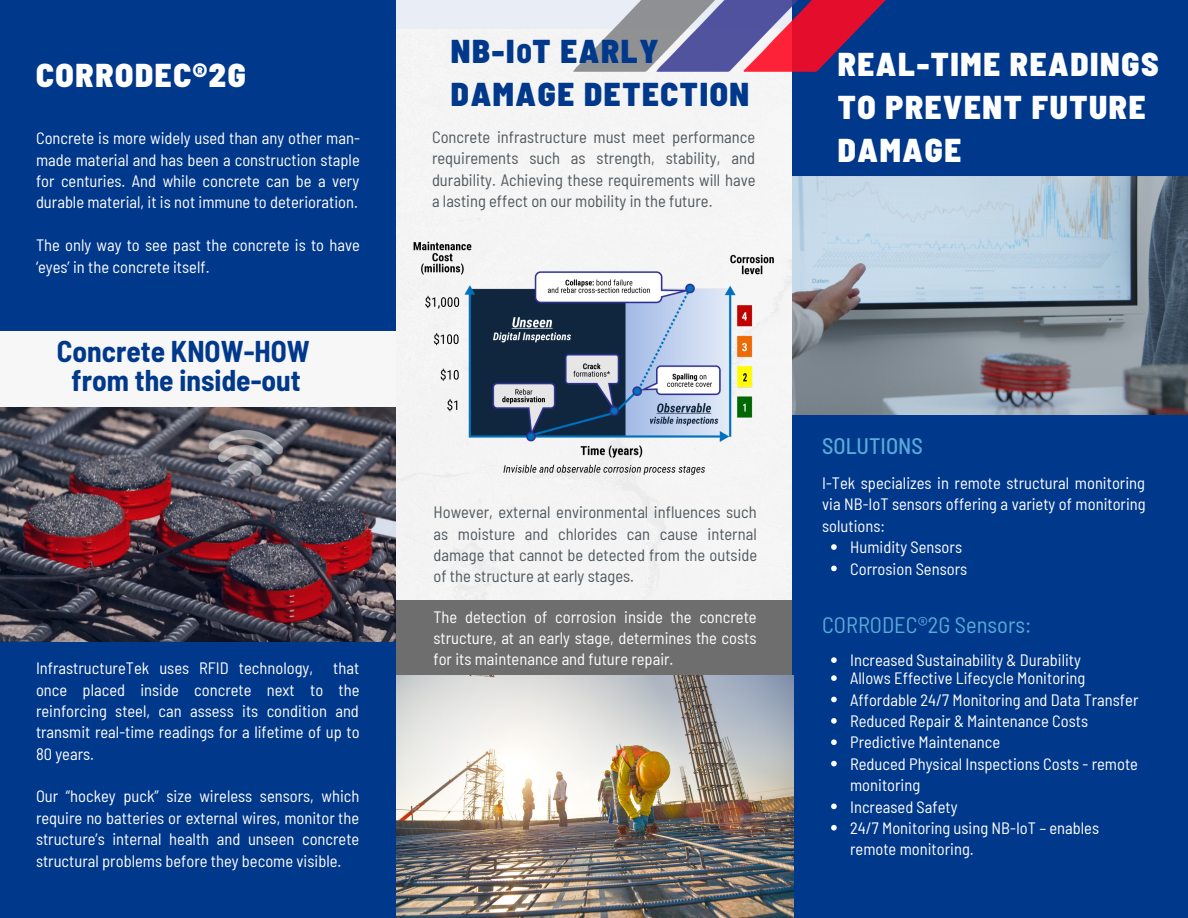
<style>
.page{position:relative;width:1188px;height:918px;background:#00388c}
.page>*{position:absolute;margin:0;border:0;box-sizing:border-box;transform-origin:0 0}
.t1{font:900 semi-condensed 33px/42.8px "Barlow";letter-spacing:.05em;color:#fff}
.t2{font:900 semi-condensed 33px/42.8px "Barlow";letter-spacing:.05em;color:#00388c}
.t3{font:700 semi-condensed 29.4px/29.2px "Barlow";color:#00388c;text-align:center}
.t4{font:900 semi-condensed 27px "Barlow";color:#00388c}
.t5{font:semi-condensed 22.5px "Barlow";color:#59aad6}
.t6{font:500 semi-condensed 22.5px "Barlow";color:#59aad6}
.t7{font:semi-condensed 16.5px/21.3px "Barlow";color:#fff;text-align:justify}
.t8{font:semi-condensed 16.5px/21.3px "Barlow";color:#51585d;text-align:justify}
</style>
<div class="page">
<div style="left:396px;top:0;width:396px;height:912px;background:#f4f4f4"></div>
<img style="left:0;top:407px;width:396px;height:235px">
<div style="left:0;top:331px;width:396px;height:76px;background:#f7f7f7"></div>
<img style="left:573px;top:0;width:313px;height:72px">
<img style="left:413px;top:241px;width:361px;height:245px">
<div style="left:396px;top:600px;width:396px;height:76px;background:#6e6e6e"></div>
<img style="left:792px;top:176px;width:396px;height:239px">
<img style="left:396px;top:676px;width:397px;height:242px">
<svg style="left:831px;top:544px;width:6px;height:6px"></svg>
<svg style="left:831px;top:566px;width:6px;height:5px"></svg>
<svg style="left:831px;top:657px;width:6px;height:6px"></svg>
<svg style="left:831px;top:675px;width:6px;height:6px"></svg>
<svg style="left:831px;top:697px;width:6px;height:5px"></svg>
<svg style="left:831px;top:718px;width:6px;height:6px"></svg>
<svg style="left:831px;top:739px;width:6px;height:6px"></svg>
<svg style="left:831px;top:761px;width:6px;height:5px"></svg>
<svg style="left:831px;top:804px;width:6px;height:5px"></svg>
<svg style="left:831px;top:825px;width:6px;height:6px"></svg>
<h1 class="t1" style="left:36px;top:53px;width:211px">CORRODEC®2G</h1>
<p class="t7" style="left:36px;top:127px;width:325px">Concrete is more widely used than any other man&shy;made material and has been a construction staple for centuries. And while concrete can be a very durable material, it is not immune to deterioration.</p>
<p class="t7" style="left:36px;top:234px;width:325px">The only way to see past the concrete is to have ‘eyes’ in the concrete itself.</p>
<h2 class="t3" style="left:57px;top:335px;width:255px">Concrete KNOW-HOW from the inside-out</h2>
<p class="t7" style="left:36px;top:657px;width:325px">InfrastructureTek uses RFID technology, that once placed inside concrete next to the reinforcing steel, can assess its condition and transmit real-time readings for a lifetime of up to 80 years.</p>
<p class="t7" style="left:36px;top:785px;width:325px">Our “hockey puck” size wireless sensors, which require no batteries or external wires, monitor the structure’s internal health and unseen concrete structural problems before they become visible.</p>
<h1 class="t2" style="left:451px;top:29px;width:300px">NB-I T EARLY<br>DAMAGE DETECTION</h1>
<h3 class="t4" style="left:517px;top:36px;width:16px">O</h3>
<p class="t8" style="left:432px;top:126px;width:325px">Concrete infrastructure must meet performance requirements such as strength, stability, and durability. Achieving these requirements will have a lasting effect on our mobility in the future.</p>
<h1 class="t1" style="left:838px;top:41px;width:323px">REAL-TIME READINGS<br>TO PREVENT FUTURE<br>DAMAGE</h1>
<p class="t8" style="left:433px;top:501px;width:325px">However, external environmental influences such as moisture and chlorides can cause internal damage that cannot be detected from the outside of the structure at early stages.</p>
<p class="t7" style="left:433px;top:605px;width:325px">The detection of corrosion inside the concrete structure, at an early stage, determines the costs for its maintenance and future repair.</p>
<h3 class="t6" style="left:822px;top:431px;width:102px">SOLUTIONS</h3>
<p class="t7" style="left:822px;top:472px;width:325px">I-Tek specializes in remote structural monitoring via NB-IoT sensors offering a variety of monitoring solutions:</p>
<p class="t7" style="left:850px;top:536px;width:119px">Humidity Sensors<br>Corrosion Sensors</p>
<h3 class="t5" style="left:822px;top:610px;width:211px">CORRODEC®2G Sensors:</h3>
<p class="t7" style="left:850px;top:651px;width:237px;line-height:18px">Increased Sustainability &amp; Durability<br>Allows Effective Lifecycle Monitoring</p>
<p class="t7" style="left:850px;top:688px;width:290px;text-align:left">Affordable 24/7 Monitoring and Data Transfer<br>Reduced Repair &amp; Maintenance Costs<br>Predictive Maintenance<br>Reduced Physical Inspections Costs - remote monitoring<br>Increased Safety<br>24/7 Monitoring using NB-IoT – enables remote monitoring.</p>
</div>
